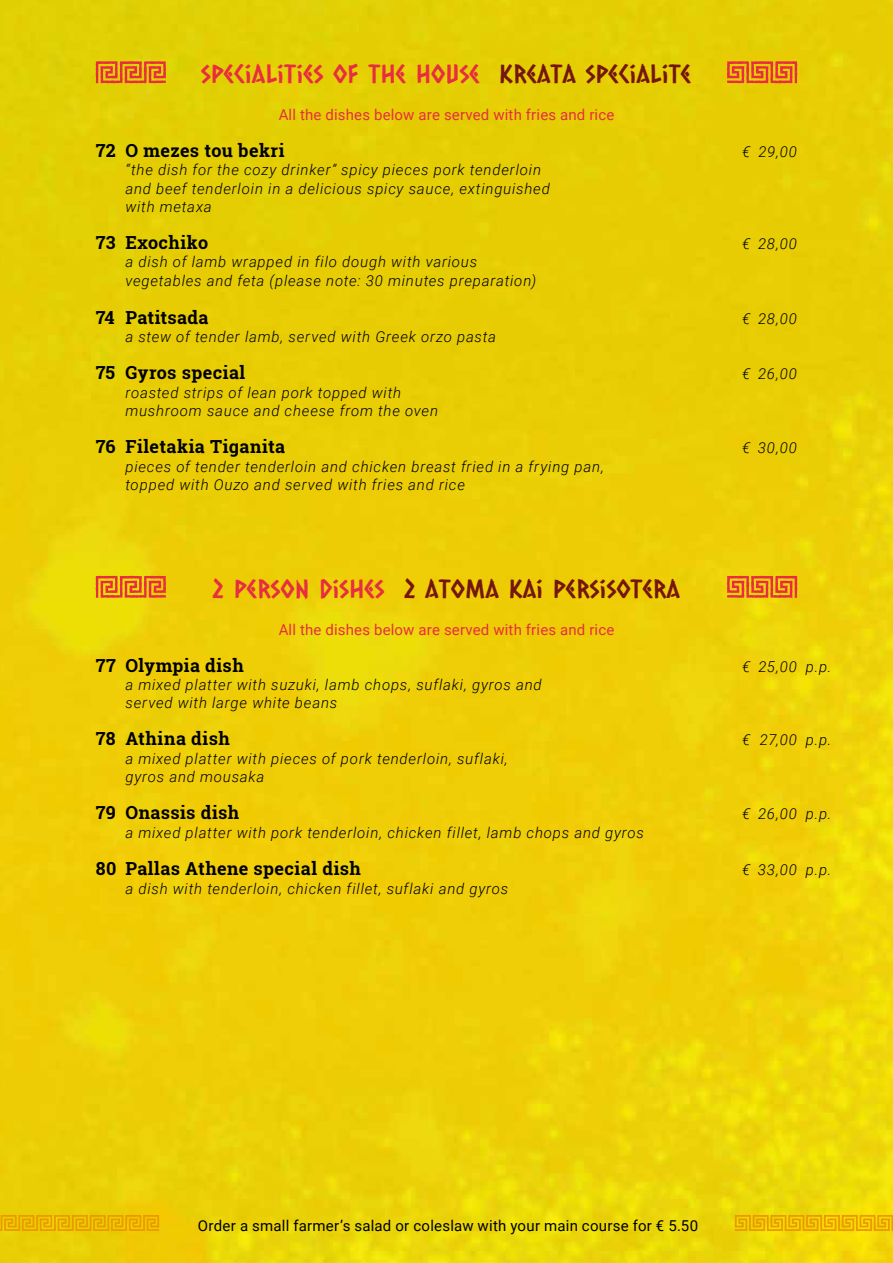
<style>
.page{position:relative;width:893px;height:1263px;background:#fff}
.page>*{position:absolute;margin:0;border:0;box-sizing:border-box;transform-origin:0 0}
.t1{font:25.5px "Caesar Dressing";letter-spacing:.025em;color:#e72d3f}
.t2{font:25.5px "Caesar Dressing";letter-spacing:.025em;color:#75160e}
.t3{font:700 18px "Roboto Slab";letter-spacing:.025em;color:#000}
.t4{font:italic 300 15px/18.3px "Roboto";letter-spacing:.05em;color:#000}
.t5{font:15px "Roboto";letter-spacing:.01em;color:#e72d3f}
.t6{font:15px "Roboto";letter-spacing:.015em;color:#000}
.s1{color:#75160e}
.s2{color:#e72d3f}
</style>
<div class="page">
<img style="left:0;top:0;width:893px;height:1263px">
<svg style="left:735px;top:1215px;width:158px;height:16px;background:#eeb402"></svg>
<svg style="left:0;top:1215px;width:159px;height:16px;background:#ebaf01"></svg>
<svg style="left:96px;top:61px;width:70px;height:22px;background:#e47226"></svg>
<svg style="left:727px;top:61px;width:70px;height:22px;background:#e67125"></svg>
<svg style="left:96px;top:576px;width:70px;height:22px;background:#e97627"></svg>
<svg style="left:727px;top:576px;width:70px;height:22px;background:#e97328"></svg>
<h1 class="t1" style="left:201px;top:58px;width:491px">SPECIALITIES OF THE HOUSE <span class="s1">KREATA SPECIALITE</span></h1>
<p class="t5" style="left:279px;top:104px;width:337px">All the dishes below are served with fries and rice</p>
<p class="t3" style="left:96px;top:138px;width:190px">72 O mezes tou bekri</p>
<p class="t4" style="left:742px;top:142px;width:57px">€ 29,00</p>
<p class="t4" style="left:125px;top:160px;width:426px">“the dish for the cozy drinker” spicy pieces pork tenderloin and beef tenderloin in a delicious spicy sauce, extinguished with metaxa</p>
<p class="t3" style="left:96px;top:230px;width:114px">73 Exochiko</p>
<p class="t4" style="left:742px;top:234px;width:57px">€ 28,00</p>
<p class="t4" style="left:125px;top:252px;width:412px">a dish of lamb wrapped in filo dough with various vegetables and feta (please note: 30 minutes preparation)</p>
<p class="t3" style="left:96px;top:305px;width:114px">74 Patitsada</p>
<p class="t4" style="left:742px;top:309px;width:57px">€ 28,00</p>
<p class="t4" style="left:125px;top:327px;width:372px">a stew of tender lamb, served with Greek orzo pasta</p>
<p class="t3" style="left:96px;top:361px;width:151px">75 Gyros special</p>
<p class="t4" style="left:742px;top:364px;width:57px">€ 26,00</p>
<p class="t4" style="left:125px;top:383px;width:314px">roasted strips of lean pork topped with mushroom sauce and cheese from the oven</p>
<p class="t3" style="left:96px;top:434px;width:191px">76 Filetakia Tiganita</p>
<p class="t4" style="left:742px;top:438px;width:57px">€ 30,00</p>
<p class="t4" style="left:125px;top:457px;width:480px">pieces of tender tenderloin and chicken breast fried in a frying pan, topped with Ouzo and served with fries and rice</p>
<h1 class="t2" style="left:213px;top:572px;width:469px"><span class="s2">2 PERSON DISHES</span> 2 ATOMA KAI PERSISOTERA</h1>
<p class="t5" style="left:279px;top:619px;width:337px">All the dishes below are served with fries and rice</p>
<p class="t3" style="left:96px;top:653px;width:150px">77 Olympia dish</p>
<p class="t4" style="left:742px;top:657px;width:91px">€ 25,00 p.p.</p>
<p class="t4" style="left:125px;top:675px;width:418px">a mixed platter with suzuki, lamb chops, suflaki, gyros and served with large white beans</p>
<p class="t3" style="left:96px;top:726px;width:136px">78 Athina dish</p>
<p class="t4" style="left:742px;top:730px;width:91px">€ 27,00 p.p.</p>
<p class="t4" style="left:125px;top:749px;width:384px">a mixed platter with pieces of pork tenderloin, suflaki, gyros and mousaka</p>
<p class="t3" style="left:96px;top:800px;width:145px">79 Onassis dish</p>
<p class="t4" style="left:742px;top:804px;width:91px">€ 26,00 p.p.</p>
<p class="t4" style="left:125px;top:822px;width:520px">a mixed platter with pork tenderloin, chicken fillet, lamb chops and gyros</p>
<p class="t3" style="left:96px;top:856px;width:267px">80 Pallas Athene special dish</p>
<p class="t4" style="left:742px;top:860px;width:91px">€ 33,00 p.p.</p>
<p class="t4" style="left:125px;top:878px;width:384px">a dish with tenderloin, chicken fillet, suflaki and gyros</p>
<p class="t6" style="left:198px;top:1215px;width:502px">Order a small farmer’s salad or coleslaw with your main course for € 5.50</p>
</div>
